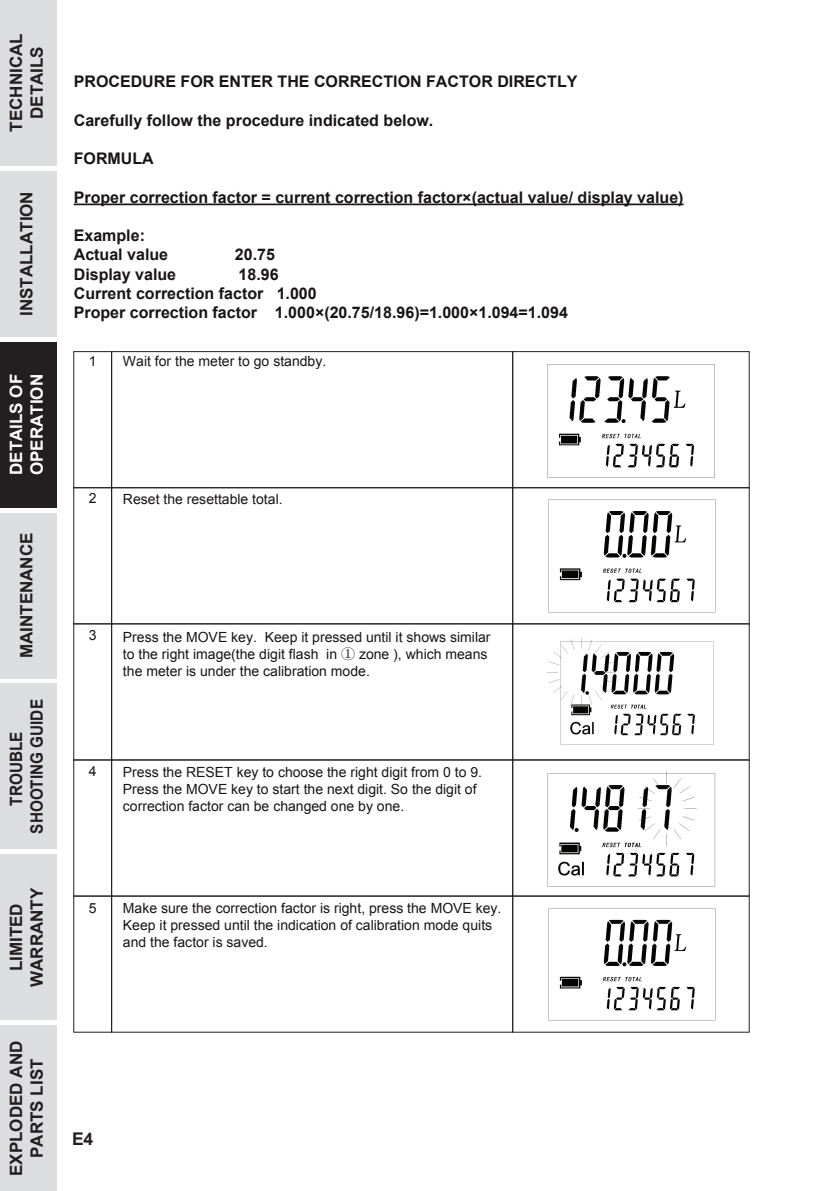
<style>
.page{position:relative;width:823px;height:1191px;background:#fff}
.page>*{position:absolute;margin:0;border:0;box-sizing:border-box;transform-origin:0 0}
.t1{font:700 17.6px "Arial";color:#231f20}
.t2{font:700 17px/20.4px "Arial";color:#231f20;text-align:center}
.t3{font:700 17px/20.4px "Arial";color:#231f20;text-align:center;scale:.9 1}
.t4{font:700 17px/20.4px "Arial";color:#fff}
.t5{font:700 16px/19.2px "Arial";color:#1a1415}
.t6{font:14px/16.8px "Arial";color:#1a1415}
.s1{font-family:"Adobe Song Std";font-weight:300}
</style>
<div class="page">
<div style="left:0;top:0;width:57px;height:165px;background:#dcdddf"></div>
<div style="left:0;top:171px;width:57px;height:165px;background:#dcdddf"></div>
<div style="left:0;top:342px;width:57px;height:165px;background:#231f20"></div>
<div style="left:0;top:513px;width:57px;height:165px;background:#dcdddf"></div>
<div style="left:0;top:684px;width:57px;height:165px;background:#dcdddf"></div>
<div style="left:0;top:854px;width:57px;height:166px;background:#dcdddf"></div>
<div style="left:0;top:1025px;width:57px;height:166px;background:#dcdddf"></div>
<hr style="left:74px;top:203px;width:609px;height:2px;background:#1a1415">
<div style="left:111px;top:351px;width:402px;height:137px;border:1px solid #231f20"></div>
<div style="left:512px;top:351px;width:237px;height:137px;border:1px solid #231f20"></div>
<div style="left:111px;top:487px;width:402px;height:137px;border:1px solid #231f20"></div>
<div style="left:512px;top:487px;width:237px;height:137px;border:1px solid #231f20"></div>
<div style="left:111px;top:623px;width:402px;height:137px;border:1px solid #231f20"></div>
<div style="left:512px;top:623px;width:237px;height:137px;border:1px solid #231f20"></div>
<div style="left:111px;top:759px;width:402px;height:137px;border:1px solid #231f20"></div>
<div style="left:512px;top:759px;width:237px;height:137px;border:1px solid #231f20"></div>
<div style="left:111px;top:895px;width:402px;height:137px;border:1px solid #231f20"></div>
<div style="left:512px;top:895px;width:237px;height:137px;border:1px solid #231f20"></div>
<img style="left:547px;top:364px;width:168px;height:113px">
<img style="left:548px;top:499px;width:167px;height:114px">
<img style="left:547px;top:638px;width:167px;height:107px">
<img style="left:547px;top:771px;width:168px;height:116px">
<img style="left:548px;top:908px;width:167px;height:113px">
<p class="t2" style="left:7px;top:132px;width:100px;rotate:-90deg">TECHNICAL<br>DETAILS</p>
<p class="t2" style="left:17px;top:316px;width:126px;rotate:-90deg">INSTALLATION</p>
<p class="t4" style="left:7px;top:475px;width:103px;rotate:-90deg">DETAILS OF<br>OPERATION</p>
<p class="t2" style="left:17px;top:658px;width:127px;rotate:-90deg">MAINTENANCE</p>
<p class="t3" style="left:7px;top:833px;width:151px;rotate:-90deg">TROUBLE<br>SHOOTING GUIDE</p>
<p class="t2" style="left:7px;top:987px;width:101px;rotate:-90deg">LIMITED<br>WARRANTY</p>
<p class="t2" style="left:7px;top:1175px;width:137px;rotate:-90deg">EXPLODED AND<br>PARTS LIST</p>
<p class="t5" style="left:74px;top:73px;width:505px">PROCEDURE FOR ENTER THE CORRECTION FACTOR DIRECTLY</p>
<p class="t5" style="left:74px;top:111px;width:361px">Carefully follow the procedure indicated below.</p>
<p class="t5" style="left:74px;top:150px;width:81px">FORMULA</p>
<p class="t5" style="left:74px;top:188px;width:611px">Proper correction factor = current correction factor×(actual value/ display value)</p>
<p class="t5" style="left:74px;top:226px;width:96px">Example:<br>Actual value</p>
<p class="t5" style="left:235px;top:246px;width:42px">20.75</p>
<p class="t5" style="left:74px;top:265px;width:495px;text-indent:165px">18.96<br>Current correction factor 1.000<br>Proper correction factor 1.000×(20.75/18.96)=1.000×1.094=1.094</p>
<p class="t6" style="left:89px;top:353px;width:9px">1</p>
<p class="t5" style="left:74px;top:265px;width:104px">Display value</p>
<p class="t6" style="left:123px;top:353px;width:205px">Wait for the meter to go standby.</p>
<p class="t6" style="left:89px;top:490px;width:9px">2</p>
<p class="t6" style="left:123px;top:491px;width:161px">Reset the resettable total.</p>
<p class="t6" style="left:89px;top:626px;width:9px">3</p>
<p class="t6" style="left:123px;top:629px;width:369px">Press the MOVE key. Keep it pressed until it shows similar to the right image(the digit flash in <span class="s1">①</span> zone ), which means the meter is under the calibration mode.</p>
<p class="t6" style="left:89px;top:763px;width:9px">4</p>
<p class="t6" style="left:123px;top:764px;width:360px">Press the RESET key to choose the right digit from 0 to 9.<br>Press the MOVE key to start the next digit. So the digit of correction factor can be changed one by one.</p>
<p class="t6" style="left:89px;top:899px;width:9px">5</p>
<p class="t6" style="left:123px;top:899px;width:380px">Make sure the correction factor is right, press the MOVE key.<br>Keep it pressed until the indication of calibration mode quits and the factor is saved.</p>
<p class="t1" style="left:72px;top:1127px;width:23px">E4</p>
</div>
